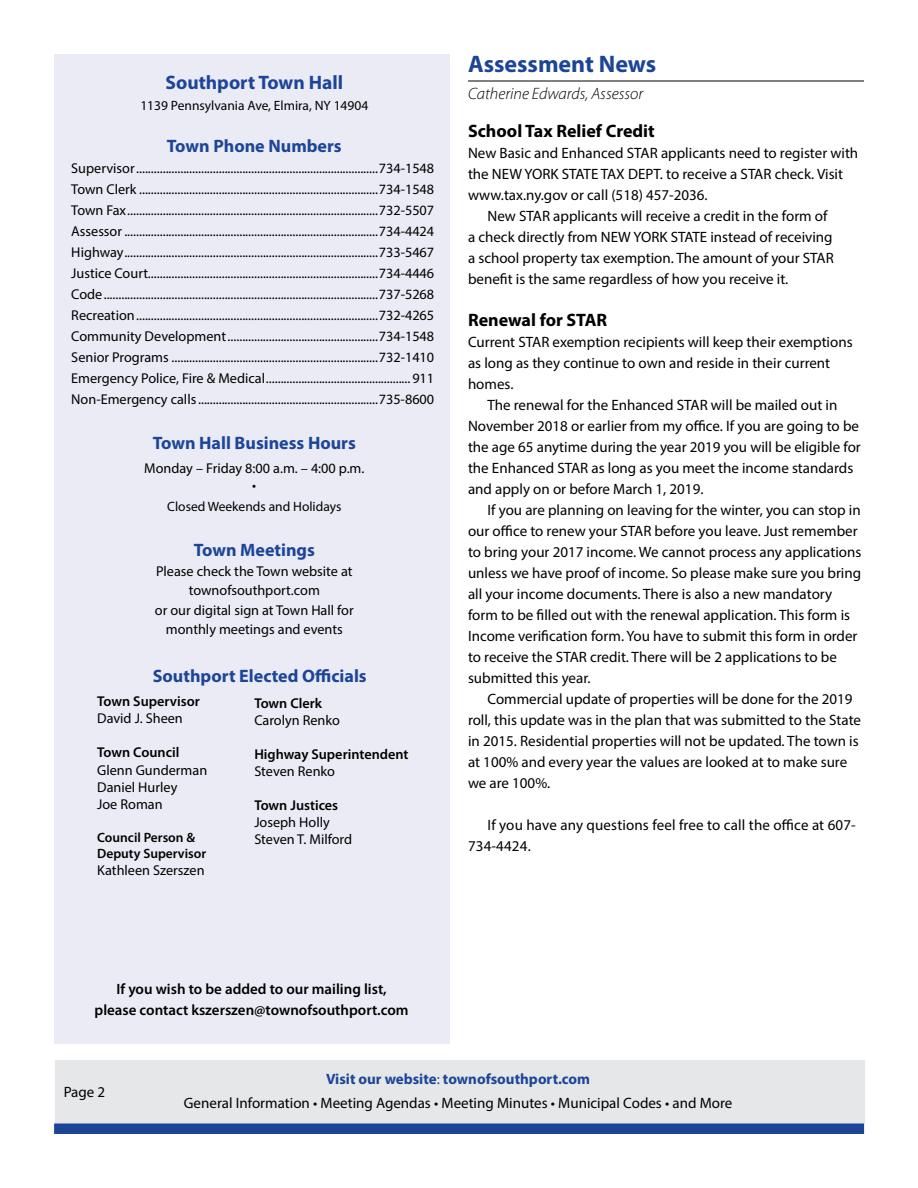
<style>
.page{position:relative;width:918px;height:1188px;background:#fff}
.page>*{position:absolute;margin:0;border:0;box-sizing:border-box;transform-origin:0 0}
.t1{font:700 24px "Myriad Pro";color:#1c4598}
.t2{font:700 19.5px "Myriad Pro";color:#1c4598}
.t3{font:700 18px "Myriad Pro";color:#1c4598}
.t4{font:700 18px "Myriad Pro";color:#000}
.t5{font:italic 300 16.5px "Myriad Pro";color:#000}
.t6{font:15px/21px "Myriad Pro";color:#000}
.t7{font:600 15px/21px "Myriad Pro";color:#000;text-align:center}
.t8{font:14.25px/21px "Myriad Pro";color:#000}
.t9{font:600 14.25px "Myriad Pro";color:#000}
.t10{font:13.5px "Myriad Pro";color:#000}
.t11{font:600 13.5px/16.2px "Myriad Pro";color:#000}
.s1{font-weight:700;color:#1c4598}
.s2{color:#1c4598}
</style>
<div class="page">
<div style="left:55px;top:1060px;width:810px;height:64px;background:#e6e7e8"></div>
<div style="left:54px;top:54px;width:396px;height:990px;background:#ebebf5"></div>
<div style="left:54px;top:1124px;width:810px;height:10px;background:#1c4598"></div>
<hr style="left:468px;top:81px;width:396px;height:1px;background:#000">
<h2 class="t2" style="left:165px;top:70px;width:179px">Southport Town Hall</h2>
<p class="t10" style="left:140px;top:97px;width:229px">1139 Pennsylvania Ave, Elmira, NY 14904</p>
<p class="t3" style="left:167px;top:134px;width:176px">Town Phone Numbers</p>
<p class="t8" style="left:71px;top:158px;width:365px;text-align:justify">Supervisor..................................................................................734-1548<br>Town Clerk .................................................................................734-1548<br>Town Fax.....................................................................................732-5507<br>Assessor ......................................................................................734-4424<br>Highway......................................................................................733-5467<br>Justice Court..............................................................................734-4446<br>Code.............................................................................................737-5268<br>Recreation..................................................................................732-4265<br>Community Development...................................................734-1548<br>Senior Programs ......................................................................732-1410<br>Emergency Police, Fire &amp; Medical................................................. 911<br>Non-Emergency calls.............................................................735-8600</p>
<p class="t3" style="left:153px;top:431px;width:205px">Town Hall Business Hours</p>
<p class="t8" style="left:144px;top:459px;width:222px;line-height:17.1px;text-align:center">Monday – Friday 8:00 a.m. – 4:00 p.m. •</p>
<p class="t10" style="left:167px;top:498px;width:176px">Closed Weekends and Holidays</p>
<p class="t3" style="left:194px;top:538px;width:123px">Town Meetings</p>
<p class="t8" style="left:155px;top:561px;width:200px;line-height:19.5px;text-align:center">Please check the Town website at townofsouthport.com<br>or our digital sign at Town Hall for monthly meetings and events</p>
<p class="t3" style="left:153px;top:665px;width:216px">Southport Elected Officials</p>
<p class="t9" style="left:97px;top:692px;width:104px">Town Supervisor</p>
<p class="t8" style="left:97px;top:708px;width:87px">David J. Sheen</p>
<p class="t9" style="left:97px;top:744px;width:84px">Town Council</p>
<p class="t8" style="left:97px;top:761px;width:112px;line-height:17.1px">Glenn Gunderman<br>Daniel Hurley<br>Joe Roman</p>
<p class="t11" style="left:97px;top:829px;width:111px">Council Person &amp;<br>Deputy Supervisor</p>
<p class="t8" style="left:97px;top:860px;width:109px">Kathleen Szerszen</p>
<p class="t9" style="left:254px;top:694px;width:69px">Town Clerk</p>
<p class="t8" style="left:254px;top:709px;width:87px">Carolyn Renko</p>
<p class="t9" style="left:254px;top:745px;width:156px">Highway Superintendent</p>
<p class="t8" style="left:254px;top:760px;width:82px">Steven Renko</p>
<p class="t9" style="left:254px;top:796px;width:85px">Town Justices</p>
<p class="t8" style="left:254px;top:814px;width:99px;line-height:17.1px">Joseph Holly<br>Steven T. Milford</p>
<h1 class="t1" style="left:468px;top:48px;width:190px">Assessment News</h1>
<p class="t5" style="left:468px;top:83px;width:177px">Catherine Edwards, Assessor</p>
<p class="t4" style="left:468px;top:119px;width:188px">School Tax Relief Credit</p>
<p class="t6" style="left:468px;top:142px;width:392px">New Basic and Enhanced STAR applicants need to register with</p>
<p class="t6" style="left:468px;top:163px;width:377px">the NEW YORK STATE TAX DEPT. to receive a STAR check. Visit</p>
<p class="t6" style="left:468px;top:184px;width:241px">www.tax.ny.gov or call (518) 457-2036.</p>
<p class="t6" style="left:488px;top:205px;width:342px">New STAR applicants will receive a credit in the form of</p>
<p class="t6" style="left:468px;top:226px;width:366px">a check directly from NEW YORK STATE instead of receiving</p>
<p class="t6" style="left:468px;top:247px;width:367px">a school property tax exemption. The amount of your STAR</p>
<p class="t6" style="left:468px;top:268px;width:322px">benefit is the same regardless of how you receive it.</p>
<p class="t4" style="left:468px;top:308px;width:141px">Renewal for STAR</p>
<p class="t6" style="left:468px;top:331px;width:386px">Current STAR exemption recipients will keep their exemptions as long as they continue to own and reside in their current homes.</p>
<p class="t6" style="left:468px;top:394px;width:394px;text-indent:20px">The renewal for the Enhanced STAR will be mailed out in November 2018 or earlier from my office. If you are going to be the age 65 anytime during the year 2019 you will be eligible for the Enhanced STAR as long as you meet the income standards and apply on or before March 1, 2019.</p>
<p class="t6" style="left:468px;top:499px;width:395px;text-indent:20px">If you are planning on leaving for the winter, you can stop in our office to renew your STAR before you leave. Just remember to bring your 2017 income. We cannot process any applications unless we have proof of income. So please make sure you bring all your income documents. There is also a new mandatory form to be filled out with the renewal application. This form is Income verification form. You have to submit this form in order to receive the STAR credit. There will be 2 applications to be submitted this year.</p>
<p class="t6" style="left:468px;top:688px;width:395px;text-indent:20px">Commercial update of properties will be done for the 2019 roll, this update was in the plan that was submitted to the State in 2015. Residential properties will not be updated. The town is at 100% and every year the values are looked at to make sure we are 100%.</p>
<p class="t6" style="left:468px;top:814px;width:389px;text-indent:20px">If you have any questions feel free to call the office at 607-<br>734-4424.</p>
<p class="t7" style="left:95px;top:978px;width:315px">If you wish to be added to our mailing list, please contact kszerszen@townofsouthport.com</p>
<p class="t6" style="left:64px;top:1081px;width:43px">Page 2</p>
<p class="t6" style="left:184px;top:1066px;width:550px;line-height:24px;text-align:center"><span class="s1">Visit our website</span><span class="s2">:</span> <span class="s1">townofsouthport.com<br></span>General Information • Meeting Agendas • Meeting Minutes • Municipal Codes • and More</p>
</div>
